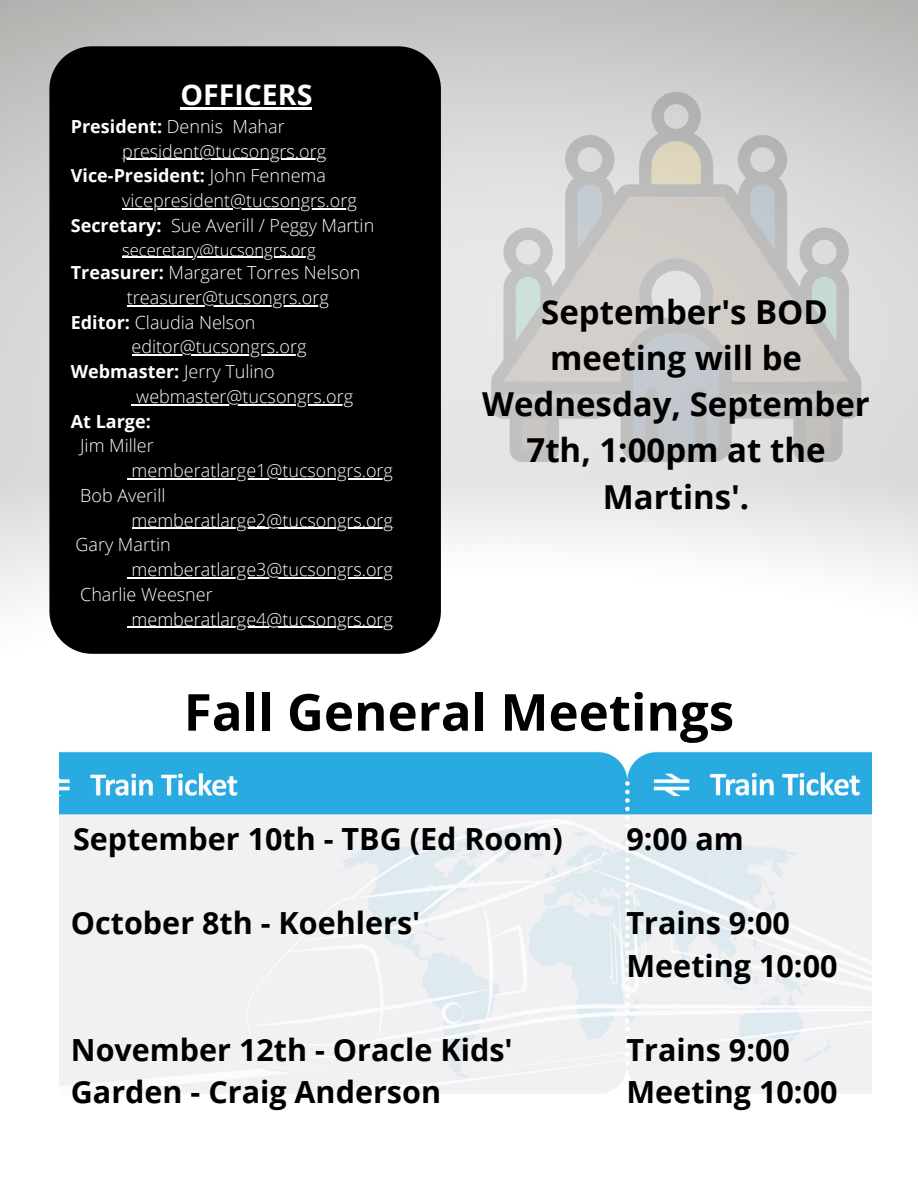
<style>
.page{position:relative;width:918px;height:1188px;background:#fff}
.page>*{position:absolute;margin:0;border:0;box-sizing:border-box;transform-origin:0 0}
.t1{font:700 51px "Open Sans";color:#000}
.t2{font:700 33px/46.2px "Open Sans";color:#000;text-align:center}
.t3{font:700 30.6px/42.2px "Open Sans";color:#000}
.t4{font:700 28.5px "Open Sans";color:#fff}
.t5{font:300 18px "Open Sans";color:#fff}
.t6{font:700 18px "Open Sans";color:#fff}
.t7{font:300 16.5px "Open Sans";color:#fff}
.s1{font-weight:700}
.s2{font-weight:300}
</style>
<div class="page">
<img style="left:0;top:0;width:918px;height:1086px">
<div style="left:49px;top:46px;width:392px;height:608px;background:#000"></div>
<hr style="left:180px;top:107px;width:132px;height:2px;background:#fff">
<hr style="left:122px;top:159px;width:204px;height:1px;background:#fff">
<hr style="left:122px;top:208px;width:235px;height:1px;background:#fff">
<hr style="left:122px;top:257px;width:194px;height:1px;background:#fff">
<hr style="left:127px;top:305px;width:202px;height:1px;background:#fff">
<hr style="left:132px;top:355px;width:175px;height:1px;background:#fff">
<hr style="left:136px;top:404px;width:217px;height:1px;background:#fff">
<hr style="left:132px;top:478px;width:261px;height:1px;background:#fff">
<hr style="left:132px;top:528px;width:261px;height:1px;background:#fff">
<hr style="left:132px;top:577px;width:261px;height:1px;background:#fff">
<hr style="left:132px;top:627px;width:261px;height:1px;background:#fff">
<svg style="left:491px;top:92px;width:370px;height:370px;background:#cecdcc"></svg>
<img style="left:60px;top:713px;width:812px;height:381px">
<h3 class="t4" style="left:180px;top:74px;width:133px">OFFICERS</h3>
<p class="t5" style="left:71px;top:114px;width:215px"><span class="s1">President:</span> Dennis Mahar</p>
<p class="t5" style="left:122px;top:139px;width:205px">president@tucsongrs.org</p>
<p class="t6" style="left:71px;top:163px;width:257px">Vice-President: <span class="s2">John Fennema</span></p>
<p class="t5" style="left:122px;top:188px;width:236px">vicepresident@tucsongrs.org</p>
<p class="t5" style="left:71px;top:213px;width:305px"><span class="s1">Secretary:</span> Sue Averill / Peggy Martin</p>
<p class="t7" style="left:122px;top:238px;width:195px">seceretary@tucsongrs.org</p>
<p class="t5" style="left:71px;top:260px;width:291px"><span class="s1">Treasurer:</span> Margaret Torres Nelson</p>
<p class="t5" style="left:127px;top:285px;width:203px">treasurer@tucsongrs.org</p>
<p class="t5" style="left:71px;top:310px;width:186px"><span class="s1">Editor:</span> Claudia Nelson</p>
<p class="t5" style="left:132px;top:334px;width:176px">editor@tucsongrs.org</p>
<p class="t5" style="left:71px;top:359px;width:205px"><span class="s1">Webmaster:</span> Jerry Tulino</p>
<p class="t5" style="left:136px;top:384px;width:218px">webmaster@tucsongrs.org</p>
<p class="t6" style="left:71px;top:409px;width:81px">At Large:</p>
<p class="t5" style="left:80px;top:433px;width:75px">Jim Miller</p>
<p class="t5" style="left:132px;top:458px;width:263px">memberatlarge1@tucsongrs.org</p>
<p class="t5" style="left:80px;top:483px;width:87px">Bob Averill</p>
<p class="t5" style="left:132px;top:508px;width:263px">memberatlarge2@tucsongrs.org</p>
<p class="t5" style="left:76px;top:532px;width:97px">Gary Martin</p>
<p class="t5" style="left:132px;top:557px;width:263px">memberatlarge3@tucsongrs.org</p>
<p class="t5" style="left:80px;top:582px;width:134px">Charlie Weesner</p>
<p class="t5" style="left:132px;top:607px;width:263px">memberatlarge4@tucsongrs.org</p>
<h2 class="t2" style="left:482px;top:288px;width:389px">September's BOD meeting will be<br>Wednesday, September<br>7th, 1:00pm at the<br>Martins'.</h2>
<h1 class="t1" style="left:184px;top:676px;width:552px">Fall General Meetings</h1>
<h3 class="t3" style="left:73px;top:817px;width:491px">September 10th - TBG (Ed Room)</h3>
<h3 class="t3" style="left:626px;top:817px;width:119px">9:00 am</h3>
<h3 class="t3" style="left:71px;top:901px;width:351px">October 8th - Koehlers'</h3>
<h3 class="t3" style="left:626px;top:901px;width:213px">Trains 9:00<br>Meeting 10:00</h3>
<h3 class="t3" style="left:71px;top:1028px;width:443px">November 12th - Oracle Kids'<br>Garden - Craig Anderson</h3>
<h3 class="t3" style="left:626px;top:1028px;width:213px">Trains 9:00<br>Meeting 10:00</h3>
</div>
